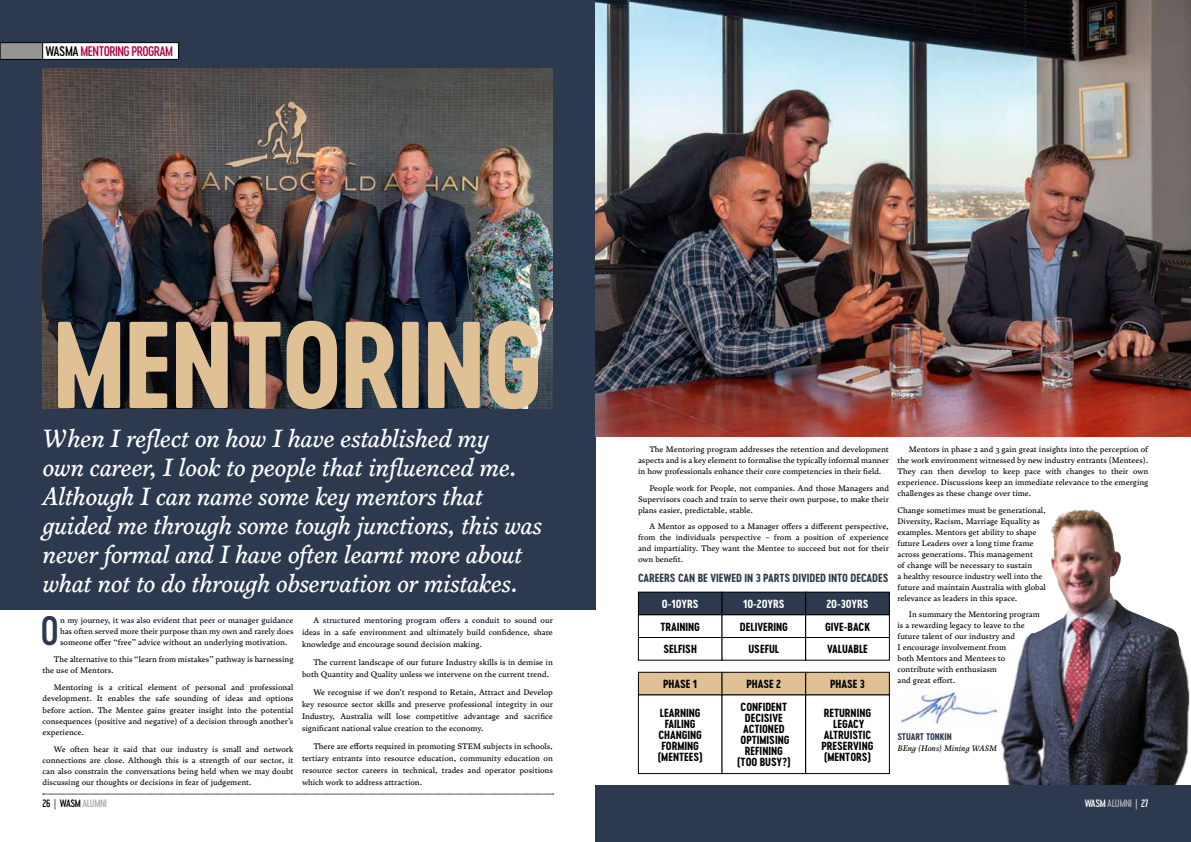
<style>
.page{position:relative;width:1191px;height:842px;background:#fff}
.page>*{position:absolute;margin:0;border:0;box-sizing:border-box;transform-origin:0 0}
.t1{font:115px "Cervo Neue Bold Neue";letter-spacing:-.025em;color:#e0c195}
.t2{font:38.3px "Cervo Neue Medium Neue";color:#2d394f}
.t3{font:italic 28px/29px "Satyr 10";letter-spacing:-.025em;color:#fff}
.t4{font:13px "Cervo Neue Medium Neue";letter-spacing:-.04em;color:#b10049}
.t5{font:11px/11px "Cervo Neue Bold Neue";letter-spacing:-.005em;color:#000;text-align:center}
.t6{font:11px "Cervo Neue Bold Neue";letter-spacing:-.005em;color:#2d394f}
.t7{font:11px "Cervo Neue Bold Neue";letter-spacing:-.005em;color:#fff}
.t8{font:10px "Cervo Neue Medium Neue";letter-spacing:-.04em;color:#fff}
.t9{font:10px "Cervo Neue Medium Neue";letter-spacing:-.04em;color:#000}
.t10{font:9px/11px "Satyr 10";letter-spacing:-.005em;color:#000;text-align:justify}
.t11{font:italic 9px "Satyr 10";letter-spacing:-.005em;color:#000}
.t12{font:9px "Cervo Neue Bold Neue";letter-spacing:-.005em;color:#2d394f}
.s1{color:#000}
.s2{color:#acacac}
</style>
<div class="page">
<div style="left:0;top:0;width:595px;height:609px;background:#2d394f"></div>
<img style="left:998px;top:509px;width:192px;height:276px">
<div style="left:595px;top:785px;width:596px;height:57px;background:#2d394f"></div>
<img style="left:43px;top:68px;width:510px;height:340px">
<svg style="left:0;top:42px;width:179px;height:18px;background:#c7c7c8"></svg>
<img style="left:595px;top:0;width:596px;height:437px">
<div style="left:638px;top:592px;width:84px;height:23px;background:#2d394f"></div>
<div style="left:638px;top:592px;width:84px;height:23px;border:1px solid #000"></div>
<div style="left:722px;top:592px;width:83px;height:23px;background:#2d394f"></div>
<div style="left:721px;top:592px;width:85px;height:23px;border:1px solid #000"></div>
<div style="left:805px;top:592px;width:84px;height:23px;background:#2d394f"></div>
<div style="left:805px;top:592px;width:84px;height:23px;border:1px solid #000"></div>
<div style="left:638px;top:614px;width:84px;height:24px;border:1px solid #000"></div>
<div style="left:721px;top:614px;width:85px;height:24px;border:1px solid #000"></div>
<div style="left:805px;top:614px;width:84px;height:24px;border:1px solid #000"></div>
<div style="left:638px;top:637px;width:84px;height:23px;border:1px solid #000"></div>
<div style="left:721px;top:637px;width:85px;height:23px;border:1px solid #000"></div>
<div style="left:805px;top:637px;width:84px;height:23px;border:1px solid #000"></div>
<div style="left:638px;top:672px;width:84px;height:23px;background:#e0c195"></div>
<div style="left:638px;top:672px;width:84px;height:23px;border:1px solid #000"></div>
<div style="left:722px;top:672px;width:83px;height:23px;background:#e0c195"></div>
<div style="left:721px;top:672px;width:85px;height:23px;border:1px solid #000"></div>
<div style="left:805px;top:672px;width:84px;height:23px;background:#e0c195"></div>
<div style="left:805px;top:672px;width:84px;height:23px;border:1px solid #000"></div>
<div style="left:638px;top:694px;width:84px;height:80px;border:1px solid #000"></div>
<div style="left:721px;top:694px;width:85px;height:80px;border:1px solid #000"></div>
<div style="left:805px;top:694px;width:84px;height:80px;border:1px solid #000"></div>
<svg style="left:43px;top:794px;width:511px;height:1px"></svg>
<img style="left:898px;top:692px;width:100px;height:33px">
<h3 class="t4" style="left:46px;top:42px;width:116px"><span class="s1">WASMA</span> MENTORING PROGRAM</h3>
<h1 class="t1" style="left:52px;top:286px;width:493px">MENTORING</h1>
<p class="t3" style="left:43px;top:423px;width:501px">When I reflect on how I have established my<br>own career, I look to people that influenced me.<br>Although I can name some key mentors that guided me through some tough junctions, this was never formal and I have often learnt more about what not to do through observation or mistakes.</p>
<h2 class="t2" style="left:41px;top:606px;width:20px">O</h2>
<p class="t10" style="left:60px;top:615px;width:235px">n my journey, it was also evident that peer or manager guidance has often served more their purpose than my own and rarely does someone offer “free” advice without an underlying motivation.</p>
<p class="t10" style="left:43px;top:653px;width:252px;text-indent:11px">The alternative to this “learn from mistakes” pathway is harnessing the use of Mentors.</p>
<p class="t10" style="left:43px;top:681px;width:252px;text-indent:11px">Mentoring is a critical element of personal and professional development. It enables the safe sounding of ideas and options before action. The Mentee gains greater insight into the potential consequences (positive and negative) of a decision through another’s experience.</p>
<p class="t10" style="left:43px;top:743px;width:252px;text-indent:11px">We often hear it said that our industry is small and network connections are close. Although this is a strength of our sector, it can also constrain the conversations being held when we may doubt discussing our thoughts or decisions in fear of judgement.</p>
<p class="t10" style="left:302px;top:614px;width:252px;line-height:12.1px;text-indent:11px">A structured mentoring program offers a conduit to sound our ideas in a safe environment and ultimately build confidence, share knowledge and encourage sound decision making.</p>
<p class="t10" style="left:302px;top:656px;width:252px;line-height:12.1px;text-indent:11px">The current landscape of our future Industry skills is in demise in both Quantity and Quality unless we intervene on the current trend.</p>
<p class="t10" style="left:302px;top:686px;width:252px;line-height:12.1px;text-indent:11px">We recognise if we don’t respond to Retain, Attract and Develop key resource sector skills and preserve professional integrity in our Industry, Australia will lose competitive advantage and sacrifice significant national value creation to the economy.</p>
<p class="t10" style="left:302px;top:740px;width:252px;line-height:12.1px;text-indent:11px">There are efforts required in promoting STEM subjects in schools, tertiary entrants into resource education, community education on resource sector careers in technical, trades and operator positions which work to address attraction.</p>
<p class="t9" style="left:43px;top:797px;width:66px">26 | WASM <span class="s2">ALUMNI</span></p>
<p class="t10" style="left:638px;top:443px;width:252px;text-indent:11px">The Mentoring program addresses the retention and development aspects and is a key element to formalise the typically informal manner in how professionals enhance their core competencies in their field.</p>
<p class="t10" style="left:638px;top:482px;width:252px;text-indent:11px">People work for People, not companies. And those Managers and Supervisors coach and train to serve their own purpose, to make their plans easier, predictable, stable.</p>
<p class="t10" style="left:638px;top:521px;width:252px;text-indent:11px">A Mentor as opposed to a Manager offers a different perspective, from the individuals perspective – from a position of experience and impartiality. They want the Mentee to succeed but not for their own benefit.</p>
<p class="t6" style="left:638px;top:570px;width:252px">CAREERS CAN BE VIEWED IN 3 PARTS DIVIDED INTO DECADES</p>
<p class="t7" style="left:662px;top:596px;width:38px">0-10YRS</p>
<p class="t7" style="left:743px;top:596px;width:43px">10-20YRS</p>
<p class="t7" style="left:826px;top:596px;width:44px">20-30YRS</p>
<p class="t5" style="left:660px;top:621px;width:41px">TRAINING</p>
<p class="t5" style="left:740px;top:621px;width:50px">DELIVERING</p>
<p class="t5" style="left:825px;top:621px;width:46px">GIVE-BACK</p>
<p class="t5" style="left:663px;top:644px;width:35px">SELFISH</p>
<p class="t5" style="left:748px;top:644px;width:32px">USEFUL</p>
<p class="t5" style="left:827px;top:644px;width:42px">VALUABLE</p>
<p class="t5" style="left:663px;top:678px;width:36px">PHASE 1</p>
<p class="t5" style="left:746px;top:678px;width:36px">PHASE 2</p>
<p class="t5" style="left:830px;top:678px;width:36px">PHASE 3</p>
<p class="t5" style="left:657px;top:707px;width:47px">LEARNING<br>FAILING<br>CHANGING<br>FORMING (MENTEES)</p>
<p class="t5" style="left:737px;top:701px;width:56px">CONFIDENT<br>DECISIVE<br>ACTIONED<br>OPTIMISING<br>REFINING (TOO BUSY?)</p>
<p class="t5" style="left:821px;top:707px;width:53px">RETURNING<br>LEGACY<br>ALTRUISTIC<br>PRESERVING (MENTORS)</p>
<p class="t10" style="left:897px;top:443px;width:252px;text-indent:11px">Mentors in phase 2 and 3 gain great insights into the perception of the work environment witnessed by new industry entrants (Mentees).<br>They can then develop to keep pace with changes to their own experience. Discussions keep an immediate relevance to the emerging challenges as these change over time.</p>
<p class="t10" style="left:897px;top:504px;width:150px;text-align:left">Change sometimes must be generational, Diversity, Racism, Marriage Equality as examples. Mentors get ability to shape future Leaders over a long time frame across generations. This management<br>of change will be necessary to sustain<br>a healthy resource industry well into the future and maintain Australia with global relevance as leaders in this space.</p>
<p class="t10" style="left:897px;top:609px;width:144px;text-align:left;text-indent:11px">In summary the Mentoring program is a rewarding legacy to leave to the future talent of our industry and<br>I encourage involvement from<br>both Mentors and Mentees to contribute with enthusiasm<br>and great effort.</p>
<p class="t12" style="left:897px;top:730px;width:56px">STUART TONKIN</p>
<p class="t11" style="left:897px;top:742px;width:101px">BEng (Hons) Mining WASM</p>
<p class="t8" style="left:1084px;top:797px;width:65px">WASM <span class="s2">ALUMNI</span> | 27</p>
</div>
